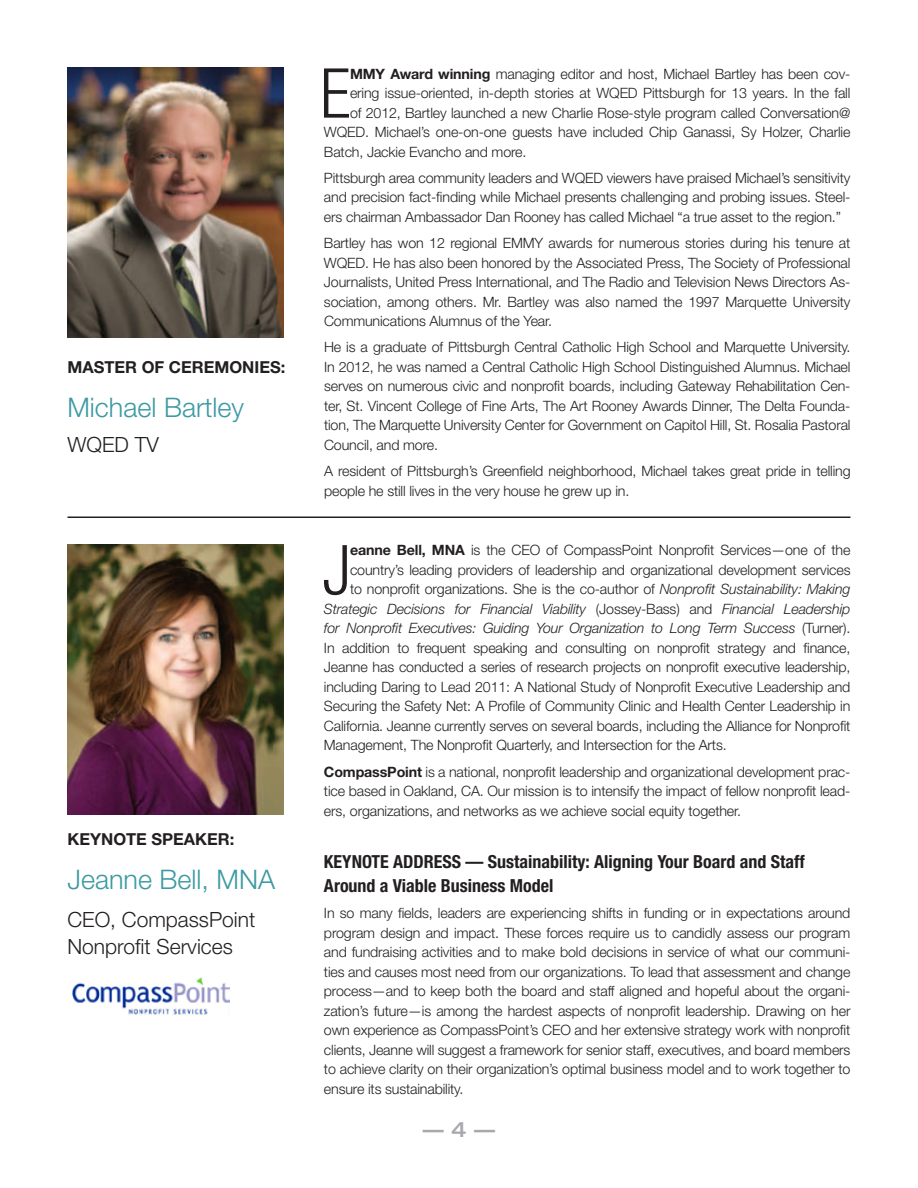
<style>
.page{position:relative;width:918px;height:1188px;background:#fff}
.page>*{position:absolute;margin:0;border:0;box-sizing:border-box;transform-origin:0 0}
.t1{font:300 condensed 68.85px "Helvetica Neue";color:#231f20}
.t2{font:300 27px "Helvetica Neue";color:#3d9aa3}
.t3{font:300 21px/27px "Helvetica Neue";color:#231f20}
.t4{font:500 expanded 21px "Helvetica Neue";color:#a8a9ad}
.t5{font:700 condensed 18px/24px "Helvetica Neue";color:#231f20}
.t6{font:700 16.5px "Helvetica Neue";color:#231f20}
.t7{font:300 14.25px/19.5px "Helvetica Neue";letter-spacing:-.01em;color:#231f20;text-align:justify}
.t8{font:italic 300 14.25px "Helvetica Neue";letter-spacing:-.01em;color:#231f20}
.s1{font-weight:700}
.s2{font-style:italic}
.s3{font-style:normal}
</style>
<div class="page">
<img style="left:72px;top:977px;width:157px;height:38px">
<img style="left:68px;top:544px;width:216px;height:270px">
<img style="left:68px;top:68px;width:216px;height:270px">
<hr style="left:68px;top:517px;width:782px;height:1px;background:#231f20">
<p class="t6" style="left:68px;top:357px;width:13px">MAST</p>
<p class="t6" style="left:115px;top:357px;width:112px">ER OF CEREMONI</p>
<p class="t6" style="left:259px;top:357px;width:27px">ES:</p>
<h2 class="t2" style="left:68px;top:391px;width:178px">Michael Bartley</h2>
<h3 class="t3" style="left:68px;top:430px;width:93px">WQED TV</h3>
<p class="t6" style="left:68px;top:829px;width:36px">KEYNOT</p>
<p class="t6" style="left:136px;top:829px;width:100px">E SPEAKER:</p>
<h2 class="t2" style="left:68px;top:863px;width:209px">Jeanne Bell, MNA</h2>
<h3 class="t3" style="left:68px;top:906px;width:189px">CEO, CompassPoint<br>Nonprofit Services</h3>
<h1 class="t1" style="left:320px;top:54px;width:32px">E</h1>
<p class="t7" style="left:350px;top:64px;width:502px"><span class="s1">MMY AWARD WINNING</span> managing editor and host, Michael Bartley has been cov-</p>
<p class="t7" style="left:350px;top:83px;width:502px">ering issue-oriented, in-depth stories at WQED Pittsburgh for 13 years. In the fall</p>
<p class="t7" style="left:350px;top:103px;width:502px">of 2012, Bartley launched a new Charlie Rose-style program called Conversation@</p>
<p class="t7" style="left:324px;top:122px;width:528px">WQED. Michael’s one-on-one guests have included Chip Ganassi, Sy Holzer, Charlie</p>
<p class="t7" style="left:324px;top:142px;width:204px">Batch, Jackie Evancho and more.</p>
<p class="t7" style="left:324px;top:168px;width:528px">Pittsburgh area community leaders and WQED viewers have praised Michael’s sensitivity and precision fact-finding while Michael presents challenging and probing issues. Steel&shy;ers chairman Ambassador Dan Rooney has called Michael “a true asset to the region.”</p>
<p class="t7" style="left:324px;top:233px;width:528px">Bartley has won 12 regional EMMY awards for numerous stories during his tenure at WQED. He has also been honored by the Associated Press, The Society of Professional Journalists, United Press International, and The Radio and Television News Directors As&shy;sociation, among others. Mr. Bartley was also named the 1997 Marquette University Communications Alumnus of the Year.</p>
<p class="t7" style="left:324px;top:337px;width:528px">He is a graduate of Pittsburgh Central Catholic High School and Marquette University.<br>In 2012, he was named a Central Catholic High School Distinguished Alumnus. Michael serves on numerous civic and nonprofit boards, including Gateway Rehabilitation Cen&shy;ter, St. Vincent College of Fine Arts, The Art Rooney Awards Dinner, The Delta Founda&shy;tion, The Marquette University Center for Government on Capitol Hill, St. Rosalia Pastoral Council, and more.</p>
<p class="t7" style="left:324px;top:461px;width:528px">A resident of Pittsburgh’s Greenfield neighborhood, Michael takes great pride in telling people he still lives in the very house he grew up in.</p>
<h1 class="t1" style="left:323px;top:531px;width:30px">J</h1>
<p class="t7" style="left:350px;top:540px;width:502px"><span class="s1">EANNE BELL, MNA</span> is the CEO of CompassPoint Nonprofit Services—one of the</p>
<p class="t7" style="left:350px;top:560px;width:502px">country’s leading providers of leadership and organizational development services</p>
<p class="t7" style="left:350px;top:579px;width:502px">to nonprofit organizations. She is the co-author of <span class="s2">Nonprofit Sustainability: Making</span></p>
<p class="t8" style="left:324px;top:600px;width:528px">Strategic Decisions for Financial Viability <span class="s3">(Jossey-Bass) and</span> Financial Leadership</p>
<p class="t8" style="left:324px;top:620px;width:528px">for Nonprofit Executives: Guiding Your Organization to Long Term Success <span class="s3">(Turner).</span></p>
<p class="t7" style="left:324px;top:638px;width:528px">In addition to frequent speaking and consulting on nonprofit strategy and finance,</p>
<p class="t7" style="left:324px;top:657px;width:528px">Jeanne has conducted a series of research projects on nonprofit executive leadership,</p>
<p class="t7" style="left:324px;top:677px;width:528px">including Daring to Lead 2011: A National Study of Nonprofit Executive Leadership and</p>
<p class="t7" style="left:324px;top:696px;width:528px">Securing the Safety Net: A Profile of Community Clinic and Health Center Leadership in</p>
<p class="t7" style="left:324px;top:716px;width:528px">California. Jeanne currently serves on several boards, including the Alliance for Nonprofit</p>
<p class="t7" style="left:324px;top:735px;width:404px">Management, The Nonprofit Quarterly, and Intersection for the Arts.</p>
<p class="t7" style="left:324px;top:761px;width:528px"><span class="s1">COMPASSPOINT</span> is a national, nonprofit leadership and organizational development prac&shy;tice based in Oakland, CA. Our mission is to intensify the impact of fellow nonprofit lead&shy;ers, organizations, and networks as we achieve social equity together.</p>
<p class="t5" style="left:324px;top:849px;width:120px">Keynote Address</p>
<p class="t5" style="left:324px;top:849px;width:482px;text-indent:142px">— Sustainability: Aligning Your Board and Staff<br>Around a Viable Business Model</p>
<p class="t7" style="left:324px;top:903px;width:528px">In so many fields, leaders are experiencing shifts in funding or in expectations around program design and impact. These forces require us to candidly assess our program and fundraising activities and to make bold decisions in service of what our communi&shy;ties and causes most need from our organizations. To lead that assessment and change process—and to keep both the board and staff aligned and hopeful about the organi&shy;zation’s future—is among the hardest aspects of nonprofit leadership. Drawing on her own experience as CompassPoint’s CEO and her extensive strategy work with nonprofit clients, Jeanne will suggest a framework for senior staff, executives, and board members to achieve clarity on their organization’s optimal business model and to work together to ensure its sustainability.</p>
<h3 class="t4" style="left:423px;top:1116px;width:74px">— 4 —</h3>
</div>
